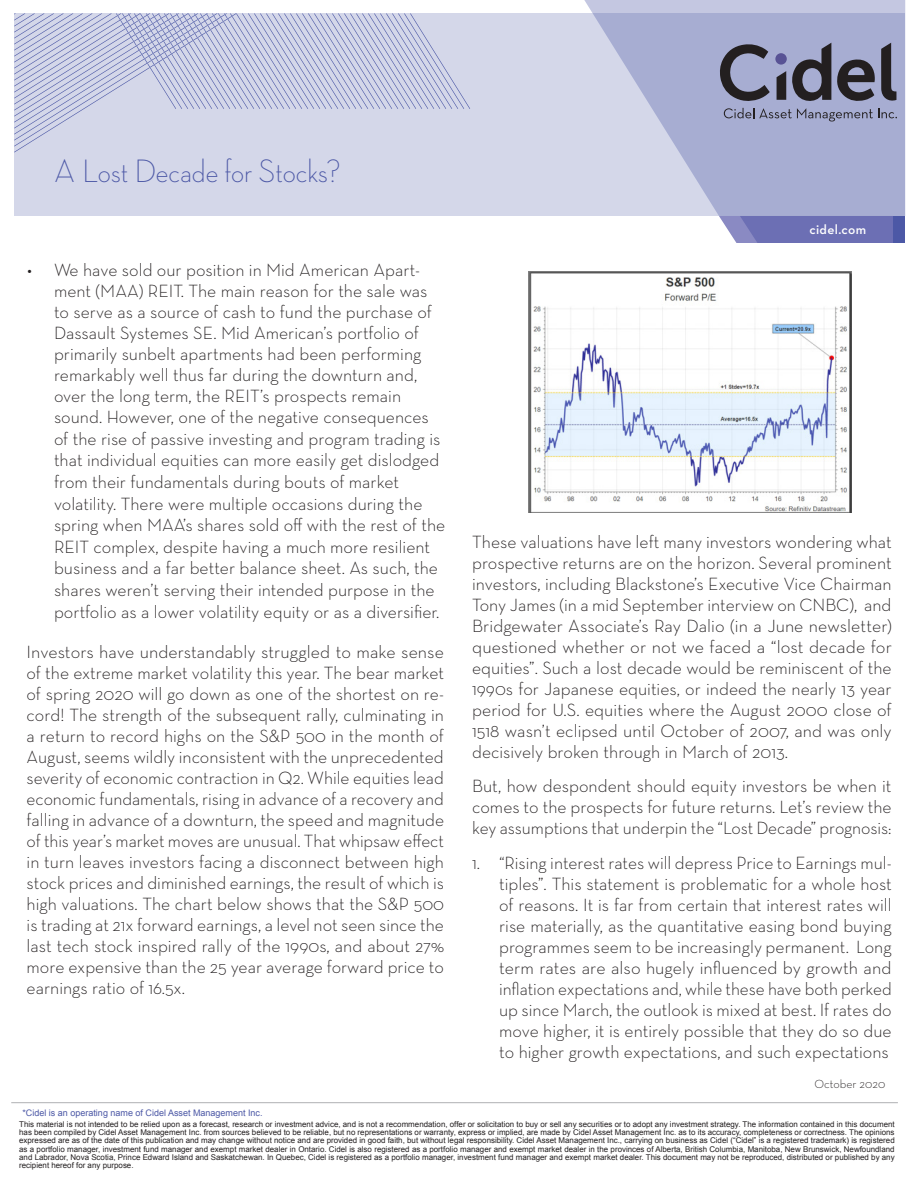
<style>
.page{position:relative;width:918px;height:1188px;background:#fff}
.page>*{position:absolute;margin:0;border:0;box-sizing:border-box;transform-origin:0 0}
.t1{font:300 33px "Neutra Disp";letter-spacing:-.005em;color:#4c58a6}
.Paragraph_Style_1{font:300 18px/21px "Neutra Text";color:#231f20;text-align:justify}
.t2{font:600 13.5px "Neutra Text";letter-spacing:.025em;color:#fff}
.t3{font:300 12px "Neutra Text";color:#231f20}
.t4{font:9px "Arial";color:#4c58a6}
.t5{font:7.95px/8.2px "Arial";color:#231f20;text-align:justify}
</style>
<div class="page">
<div style="left:14px;top:14px;width:891px;height:202px;background:#d4d7e9"></div>
<svg style="left:584px;top:0;width:321px;height:216px;fill:#a7add2"></svg>
<svg style="left:14px;top:14px;width:456px;height:139px"></svg>
<svg style="left:719px;top:216px;width:174px;height:27px;background:#7679b9"></svg>
<div style="left:893px;top:216px;width:12px;height:27px;background:#4c58a6"></div>
<svg style="left:720px;top:43px;width:177px;height:78px;background:#7c7e98"></svg>
<hr style="left:11px;top:1102px;width:887px;height:1px;background:#808285">
<img style="left:528px;top:271px;width:323px;height:242px">
<h1 class="t1" style="left:54px;top:153px;width:288px">A Lost Decade for Stocks?</h1>
<p class="Paragraph_Style_1" style="left:54px;top:259px;width:393px;text-align:left;text-indent:-27px">• We have sold our position in Mid American Apart&shy;ment (MAA) REIT. The main reason for the sale was to serve as a source of cash to fund the purchase of Dassault Systemes SE. Mid American’s portfolio of primarily sunbelt apartments had been performing remarkably well thus far during the downturn and, over the long term, the REIT’s prospects remain sound. However, one of the negative consequences of the rise of passive investing and program trading is that individual equities can more easily get dislodged from their fundamentals during bouts of market volatility. There were multiple occasions during the spring when MAA’s shares sold off with the rest of the REIT complex, despite having a much more resilient business and a far better balance sheet. As such, the shares weren’t serving their intended purpose in the portfolio as a lower volatility equity or as a diversifier.</p>
<p class="Paragraph_Style_1" style="left:27px;top:641px;width:419px">Investors have understandably struggled to make sense of the extreme market volatility this year. The bear market of spring 2020 will go down as one of the shortest on re&shy;cord! The strength of the subsequent rally, culminating in a return to record highs on the S&amp;P 500 in the month of August, seems wildly inconsistent with the unprecedented severity of economic contraction in Q2. While equities lead economic fundamentals, rising in advance of a recovery and falling in advance of a downturn, the speed and magnitude of this year’s market moves are unusual. That whipsaw effect in turn leaves investors facing a disconnect between high stock prices and diminished earnings, the result of which is high valuations. The chart below shows that the S&amp;P 500 is trading at 21x forward earnings, a level not seen since the last tech stock inspired rally of the 1990s, and about 27% more expensive than the 25 year average forward price to earnings ratio of 16.5x.</p>
<p class="t4" style="left:22px;top:1107px;width:242px">*Cidel is an operating name of Cidel Asset Management Inc.</p>
<p class="t2" style="left:809px;top:221px;width:58px">cidel.com</p>
<p class="Paragraph_Style_1" style="left:472px;top:531px;width:421px">These valuations have left many investors wondering what prospective returns are on the horizon. Several prominent investors, including Blackstone’s Executive Vice Chairman Tony James (in a mid September interview on CNBC), and Bridgewater Associate’s Ray Dalio (in a June newsletter) questioned whether or not we faced a “lost decade for equities”. Such a lost decade would be reminiscent of the 1990s for Japanese equities, or indeed the nearly 13 year period for U.S. equities where the August 2000 close of 1518 wasn’t eclipsed until October of 2007, and was only decisively broken through in March of 2013.</p>
<p class="Paragraph_Style_1" style="left:472px;top:775px;width:421px">But, how despondent should equity investors be when it comes to the prospects for future returns. Let’s review the key assumptions that underpin the “Lost Decade” prognosis:</p>
<p class="Paragraph_Style_1" style="left:499px;top:852px;width:394px;text-indent:-27px">1. “Rising interest rates will depress Price to Earnings mul&shy;tiples”. This statement is problematic for a whole host of reasons. It is far from certain that interest rates will rise materially, as the quantitative easing bond buying programmes seem to be increasingly permanent. Long term rates are also hugely influenced by growth and inflation expectations and, while these have both perked up since March, the outlook is mixed at best. If rates do move higher, it is entirely possible that they do so due to higher growth expectations, and such expectations</p>
<p class="t3" style="left:815px;top:1077px;width:72px">October 2020</p>
<p class="t5" style="left:19px;top:1120px;width:877px">This material is not intended to be relied upon as a forecast, research or investment advice, and is not a recommendation, offer or solicitation to buy or sell any securities or to adopt any investment strategy. The information contained in this document has been compiled by Cidel Asset Management Inc. from sources believed to be reliable, but no representations or warranty, express or implied, are made by Cidel Asset Management Inc. as to its accuracy, completeness or correctness. The opinions expressed are as of the date of this publication and may change without notice and are provided in good faith, but without legal responsibility. Cidel Asset Management Inc., carrying on business as Cidel (“Cidel” is a registered trademark) is registered as a portfolio manager, investment fund manager and exempt market dealer in Ontario. Cidel is also registered as a portfolio manager and exempt market dealer in the provinces of Alberta, British Columbia, Manitoba, New Brunswick, Newfoundland and Labrador, Nova Scotia, Prince Edward Island and Saskatchewan. In Quebec, Cidel is registered as a portfolio manager, investment fund manager and exempt market dealer. This document may not be reproduced, distributed or published by any recipient hereof for any purpose.</p>
</div>
